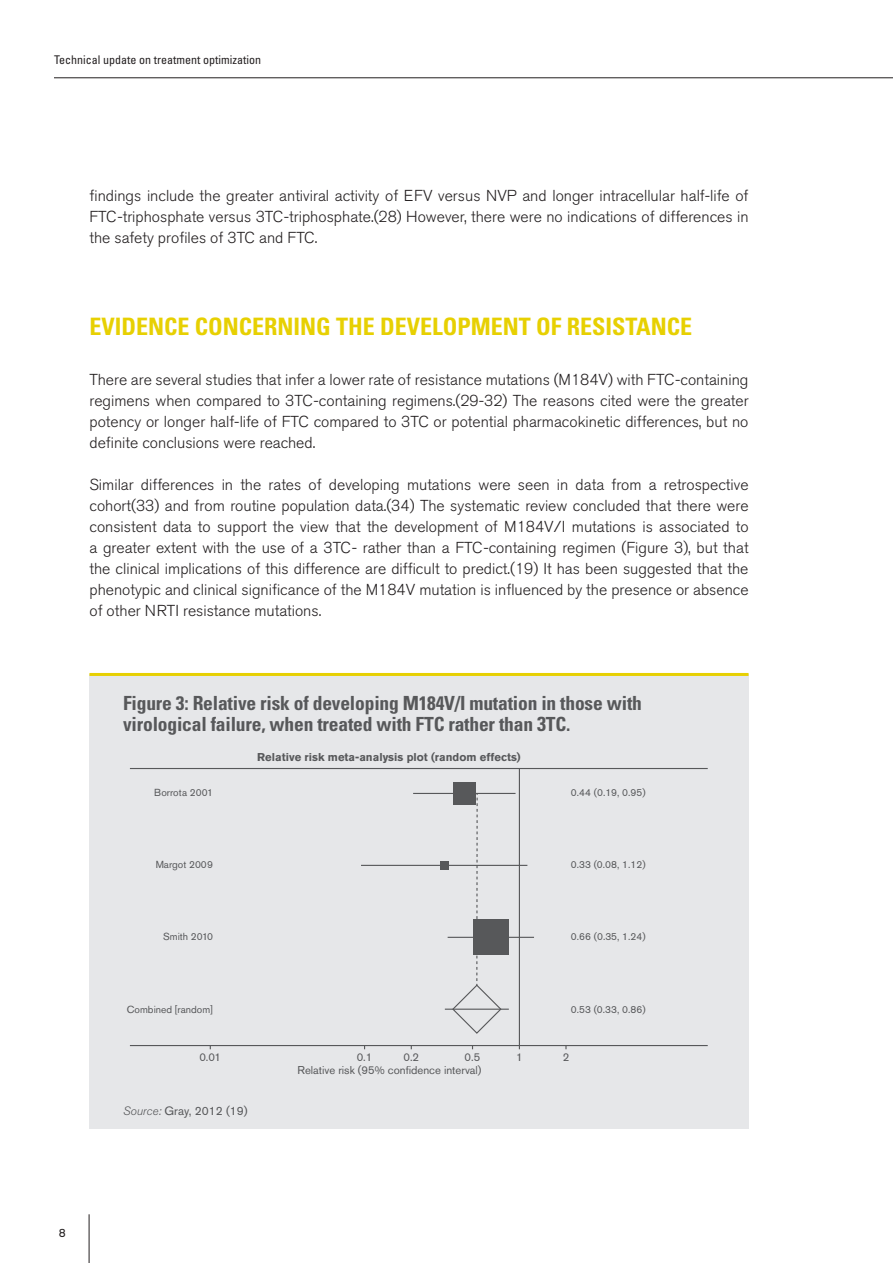
<style>
.page{position:relative;width:893px;height:1263px;background:#fff}
.page>*{position:absolute;margin:0;border:0;box-sizing:border-box;transform-origin:0 0}
.t1{font:700 condensed 24px "Univers";color:#e7d002}
.t2{font:700 condensed 19.5px/21px "Univers";letter-spacing:-.01em;color:#57585a}
.t3{font:300 15.75px/21px "Akzidenz Grotesk BQ";color:#231f20;text-align:justify}
.t4{font:condensed 12px "Univers";color:#231f20}
.t5{font:12px "Akzidenz Grotesk BQ";color:#57585a}
.t6{font:12px "Akzidenz Grotesk BQ";color:#231f20}
.t7{font:11.25px "Akzidenz Grotesk Std";color:#57585a}
.t8{font:700 11.25px "Akzidenz Grotesk Std";color:#57585a}
.t9{font:10.2px "Akzidenz Grotesk Std";color:#57585a}
.s1{font-size:20.25px}
.s2{font-family:"Akzidenz Grotesk Std";font-weight:300;font-style:italic}
</style>
<div class="page">
<hr style="left:89px;top:1214px;width:1px;height:49px;background:#231f20">
<hr style="left:54px;top:78px;width:839px;height:1px;background:#231f20">
<div style="left:89px;top:674px;width:660px;height:455px;background:#e6e7e9"></div>
<hr style="left:89px;top:673px;width:660px;height:3px;background:#e7d002">
<hr style="left:519px;top:768px;width:1px;height:281px;background:#57585a">
<hr style="left:130px;top:768px;width:578px;height:1px;background:#57585a">
<hr style="left:413px;top:793px;width:102px;height:1px;background:#57585a">
<hr style="left:361px;top:865px;width:166px;height:1px;background:#57585a">
<hr style="left:448px;top:937px;width:86px;height:1px;background:#57585a">
<hr style="left:130px;top:1045px;width:578px;height:1px;background:#57585a">
<div style="left:453px;top:782px;width:23px;height:23px;background:#57585a"></div>
<div style="left:440px;top:861px;width:8px;height:9px;background:#57585a"></div>
<div style="left:473px;top:920px;width:35px;height:35px;background:#57585a"></div>
<hr style="left:445px;top:1008px;width:64px;height:2px;background:#57585a">
<svg style="left:451px;top:794px;width:51px;height:240px"></svg>
<p class="t4" style="left:54px;top:52px;width:209px">Technical update on treatment optimization</p>
<p class="t3" style="left:89px;top:185px;width:661px">findings include the greater antiviral activity of EFV versus NVP and longer intracellular half-life of FTC-triphosphate versus 3TC-triphosphate.(28) However, there were no indications of differences in the safety profiles of 3TC and FTC.</p>
<h1 class="t1" style="left:89px;top:312px;width:604px">Evidence concerning the development of resistance</h1>
<p class="t3" style="left:89px;top:369px;width:661px">There are several studies that infer a lower rate of resistance mutations (M184V) with FTC-containing regimens when compared to 3TC-containing regimens.(29-32) The reasons cited were the greater potency or longer half-life of FTC compared to 3TC or potential pharmacokinetic differences, but no definite conclusions were reached.</p>
<p class="t3" style="left:89px;top:474px;width:661px">Similar differences in the rates of developing mutations were seen in data from a retrospective cohort(33) and from routine population data.(34) The systematic review concluded that there were consistent data to support the view that the development of M184V/I mutations is associated to a greater extent with the use of a 3TC- rather than a FTC-containing regimen (Figure 3), but that the clinical implications of this difference are difficult to predict.(19) It has been suggested that the phenotypic and clinical significance of the M184V mutation is influenced by the presence or absence of other NRTI resistance mutations.</p>
<p class="t2" style="left:123px;top:693px;width:520px">Figure 3: Relative risk of developing M184V/I mutation in those with virological failure, when treated with FTC rather than <span class="s1">3</span>TC.</p>
<p class="t6" style="left:59px;top:1225px;width:8px">8</p>
<p class="t8" style="left:257px;top:750px;width:265px">Relative risk meta-analysis plot (random effects)</p>
<p class="t9" style="left:154px;top:786px;width:60px">Borrota 2001</p>
<p class="t9" style="left:571px;top:786px;width:76px">0.44 (0.19, 0.95)</p>
<p class="t9" style="left:156px;top:859px;width:59px">Margot 2009</p>
<p class="t9" style="left:571px;top:859px;width:76px">0.33 (0.08, 1.12)</p>
<p class="t9" style="left:163px;top:931px;width:51px">Smith 2010</p>
<p class="t9" style="left:571px;top:931px;width:76px">0.66 (0.35, 1.24)</p>
<p class="t9" style="left:127px;top:1003px;width:88px">Combined [random]</p>
<p class="t7" style="left:199px;top:1050px;width:23px">0.01</p>
<p class="t5" style="left:123px;top:1103px;width:126px"><span class="s2">Source:</span> Gray, 2012 (19)</p>
<p class="t9" style="left:571px;top:1003px;width:76px">0.53 (0.33, 0.86)</p>
<p class="t7" style="left:357px;top:1050px;width:17px">0.1</p>
<p class="t7" style="left:403px;top:1050px;width:17px">0.2</p>
<p class="t7" style="left:465px;top:1050px;width:17px">0.5</p>
<p class="t7" style="left:516px;top:1050px;width:8px">1</p>
<p class="t7" style="left:563px;top:1050px;width:8px">2</p>
<p class="t7" style="left:297px;top:1063px;width:186px">Relative risk (95% confidence interval)</p>
</div>
